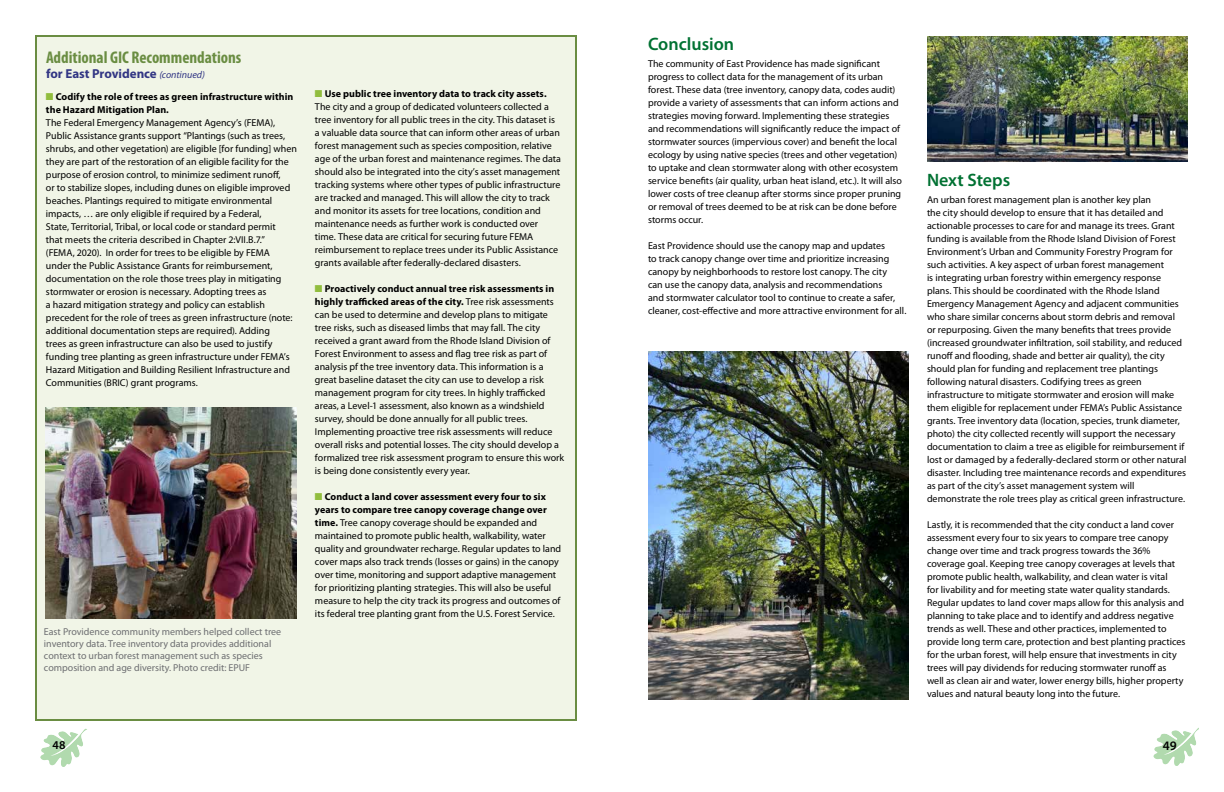
<style>
.page{position:relative;width:1224px;height:792px;background:#fff}
.page>*{position:absolute;margin:0;border:0;box-sizing:border-box;transform-origin:0 0}
.t1{font:600 18px "Myriad Pro";color:#007132}
.t2{font:700 condensed 17px "Myriad Pro";color:#6a8d42}
.t3{font:700 13px "Myriad Pro";letter-spacing:-.005em;color:#323684}
.t4{font:600 13px "Myriad Pro";color:#000}
.t5{font:600 12px "Myriad Pro";color:#000}
.t6{font:10px/13px "Myriad Pro";color:#000}
.t7{font:10px/12px "Myriad Pro";color:#6d6e71}
.t8{font:700 10px/13px "Myriad Pro";letter-spacing:.005em;color:#000}
.s1{font-weight:400;font-style:italic;font-size:10px}
.s2{color:#91bd3e}
.s3{font-weight:700}
</style>
<div class="page">
<svg style="left:1192px;top:728px;width:7px;height:7px"></svg>
<svg style="left:79px;top:729px;width:6px;height:7px"></svg>
<div style="left:36px;top:36px;width:540px;height:684px;background:#f1f5e7"></div>
<img style="left:45px;top:408px;width:252px;height:210px">
<img style="left:648px;top:351px;width:261px;height:348px">
<img style="left:927px;top:36px;width:261px;height:125px">
<h2 class="t2" style="left:46px;top:47px;width:197px">Additional GIC Recommendations</h2>
<h3 class="t3" style="left:46px;top:65px;width:160px">for East Providence <span class="s1">(continued)</span></h3>
<p class="t8" style="left:46px;top:90px;width:249px"><span class="s2">■</span> Codify the role of trees as green infrastructure within the Hazard Mitigation Plan.</p>
<p class="t6" style="left:46px;top:116px;width:253px">The Federal Emergency Management Agency’s (FEMA), Public Assistance grants support “Plantings (such as trees, shrubs, and other vegetation) are eligible [for funding] when they are part of the restoration of an eligible facility for the purpose of erosion control, to minimize sediment runoff,<br>or to stabilize slopes, including dunes on eligible improved beaches. Plantings required to mitigate environmental impacts, … are only eligible if required by a Federal,<br>State, Territorial, Tribal, or local code or standard permit<br>that meets the criteria described in Chapter 2:VII.B.7.”<br>(FEMA, 2020). In order for trees to be eligible by FEMA under the Public Assistance Grants for reimbursement, documentation on the role those trees play in mitigating stormwater or erosion is necessary. Adopting trees as<br>a hazard mitigation strategy and policy can establish precedent for the role of trees as green infrastructure (note: additional documentation steps are required). Adding<br>trees as green infrastructure can also be used to justify funding tree planting as green infrastructure under FEMA’s Hazard Mitigation and Building Resilient Infrastructure and Communities (BRIC) grant programs.</p>
<p class="t7" style="left:44px;top:626px;width:239px">East Providence community members helped collect tree inventory data. Tree inventory data provides additional context to urban forest management such as species composition and age diversity. Photo credit: EPUF</p>
<p class="t6" style="left:315px;top:87px;width:248px"><span class="s2">■</span> <span class="s3">Use public tree inventory data to track city assets.<br></span>The city and a group of dedicated volunteers collected a tree inventory for all public trees in the city. This dataset is a valuable data source that can inform other areas of urban forest management such as species composition, relative age of the urban forest and maintenance regimes. The data should also be integrated into the city’s asset management tracking systems where other types of public infrastructure are tracked and managed. This will allow the city to track and monitor its assets for tree locations, condition and maintenance needs as further work is conducted over time. These data are critical for securing future FEMA reimbursement to replace trees under its Public Assistance grants available after federally-declared disasters.</p>
<p class="t6" style="left:315px;top:282px;width:251px"><span class="s2">■</span> <span class="s3">Proactively conduct annual tree risk assessments in highly trafficked areas of the city.</span> Tree risk assessments can be used to determine and develop plans to mitigate tree risks, such as diseased limbs that may fall. The city received a grant award from the Rhode Island Division of Forest Environment to assess and flag tree risk as part of analysis pf the tree inventory data. This information is a great baseline dataset the city can use to develop a risk management program for city trees. In highly trafficked areas, a Level-1 assessment, also known as a windshield survey, should be done annually for all public trees.<br>Implementing proactive tree risk assessments will reduce overall risks and potential losses. The city should develop a formalized tree risk assessment program to ensure this work is being done consistently every year.</p>
<p class="t6" style="left:315px;top:490px;width:248px"><span class="s2">■</span> <span class="s3">Conduct a land cover assessment every four to six years to compare tree canopy coverage change over time.</span> Tree canopy coverage should be expanded and maintained to promote public health, walkability, water quality and groundwater recharge. Regular updates to land cover maps also track trends (losses or gains) in the canopy over time, monitoring and support adaptive management for prioritizing planting strategies. This will also be useful measure to help the city track its progress and outcomes of its federal tree planting grant from the U.S. Forest Service.</p>
<h1 class="t1" style="left:648px;top:32px;width:88px">Conclusion</h1>
<p class="t6" style="left:648px;top:57px;width:255px">The community of East Providence has made significant progress to collect data for the management of its urban forest. These data (tree inventory, canopy data, codes audit) provide a variety of assessments that can inform actions and strategies moving forward. Implementing these strategies and recommendations will significantly reduce the impact of stormwater sources (impervious cover) and benefit the local ecology by using native species (trees and other vegetation) to uptake and clean stormwater along with other ecosystem service benefits (air quality, urban heat island, etc.). It will also lower costs of tree cleanup after storms since proper pruning or removal of trees deemed to be at risk can be done before storms occur.</p>
<p class="t6" style="left:648px;top:239px;width:260px">East Providence should use the canopy map and updates<br>to track canopy change over time and prioritize increasing canopy by neighborhoods to restore lost canopy. The city<br>can use the canopy data, analysis and recommendations<br>and stormwater calculator tool to continue to create a safer, cleaner, cost-effective and more attractive environment for all.</p>
<h1 class="t1" style="left:927px;top:168px;width:85px">Next Steps</h1>
<p class="t6" style="left:927px;top:193px;width:261px">An urban forest management plan is another key plan<br>the city should develop to ensure that it has detailed and actionable processes to care for and manage its trees. Grant funding is available from the Rhode Island Division of Forest Environment’s Urban and Community Forestry Program for such activities. A key aspect of urban forest management<br>is integrating urban forestry within emergency response plans. This should be coordinated with the Rhode Island Emergency Management Agency and adjacent communities who share similar concerns about storm debris and removal<br>or repurposing. Given the many benefits that trees provide (increased groundwater infiltration, soil stability, and reduced runoff and flooding, shade and better air quality), the city should plan for funding and replacement tree plantings following natural disasters. Codifying trees as green infrastructure to mitigate stormwater and erosion will make them eligible for replacement under FEMA’s Public Assistance grants. Tree inventory data (location, species, trunk diameter, photo) the city collected recently will support the necessary documentation to claim a tree as eligible for reimbursement if lost or damaged by a federally-declared storm or other natural disaster. Including tree maintenance records and expenditures as part of the city’s asset management system will demonstrate the role trees play as critical green infrastructure.</p>
<p class="t6" style="left:927px;top:518px;width:260px">Lastly, it is recommended that the city conduct a land cover assessment every four to six years to compare tree canopy change over time and track progress towards the 36% coverage goal. Keeping tree canopy coverages at levels that promote public health, walkability, and clean water is vital<br>for livability and for meeting state water quality standards.<br>Regular updates to land cover maps allow for this analysis and planning to take place and to identify and address negative trends as well. These and other practices, implemented to provide long term care, protection and best planting practices for the urban forest, will help ensure that investments in city trees will pay dividends for reducing stormwater runoff as well as clean air and water, lower energy bills, higher property values and natural beauty long into the future.</p>
<p class="t5" style="left:53px;top:738px;width:14px">48</p>
<h3 class="t4" style="left:1163px;top:737px;width:15px">49</h3>
</div>
